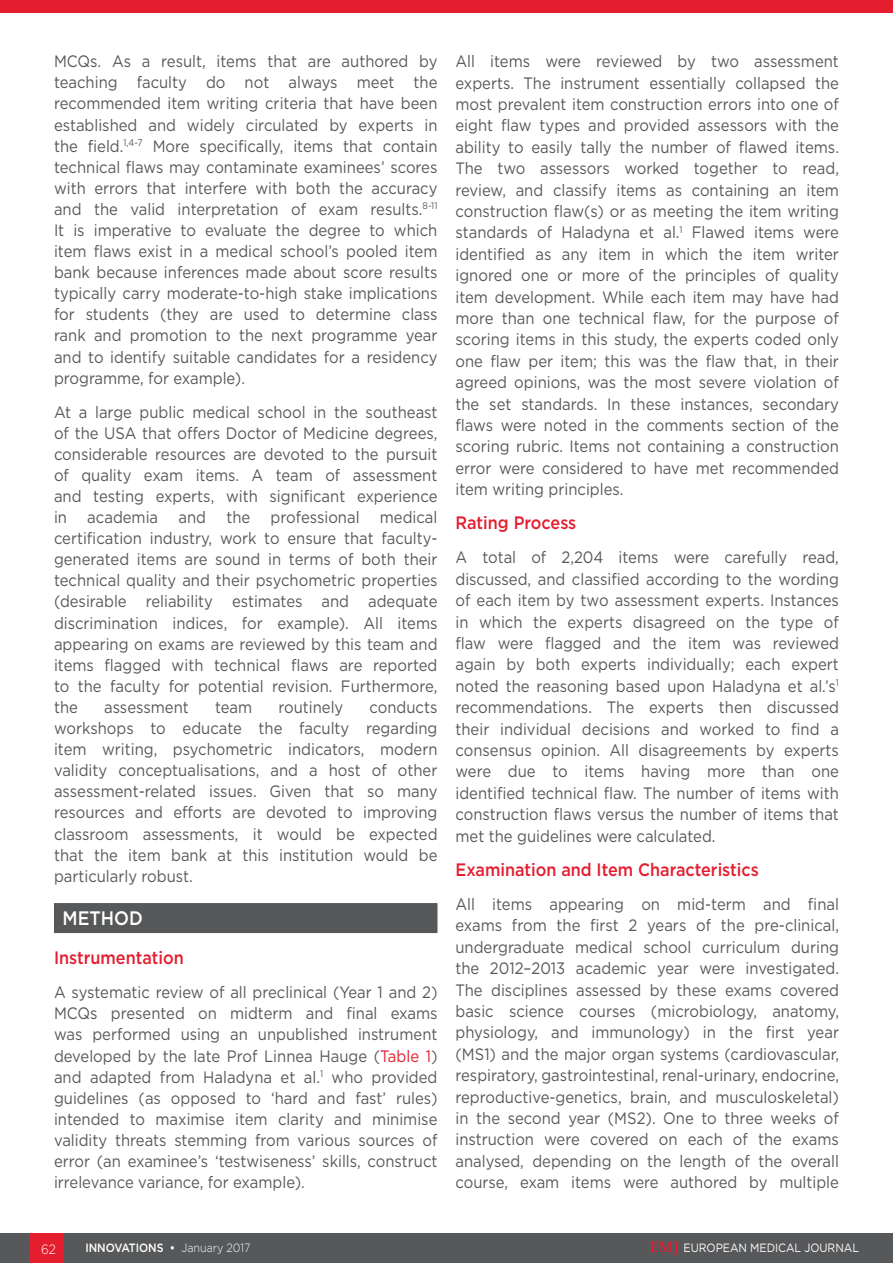
<style>
.page{position:relative;width:893px;height:1263px;background:#fff}
.page>*{position:absolute;margin:0;border:0;box-sizing:border-box;transform-origin:0 0}
._8__Heading_1{font:500 19.5px "Gotham";color:#fff;scale:.9 1}
._9__Heading_2{font:500 18px "Gotham";color:#e41d2f;scale:.9 1}
._11__Main_text{font:16.5px/21.1px "Gotham";color:#57585a;text-align:justify;scale:.9 1}
.t1{font:300 13.5px "Gotham";color:#fff;scale:.9 1}
.t2{font:12px "Gotham";letter-spacing:-.005em;color:#fff;scale:.9 1}
.t3{font:500 12px "Gotham";letter-spacing:-.005em;color:#fff;scale:.9 1}
.s1{color:#e41d2f}
.s2{font-weight:300}
.s3{font-family:"Palatino Linotype";font-weight:700;font-size:15px;color:#e41d2f}
</style>
<div class="page">
<div style="left:0;top:1233px;width:893px;height:30px;background:#57585a"></div>
<div style="left:30px;top:1233px;width:34px;height:30px;background:#e41d2f"></div>
<div style="left:54px;top:903px;width:383px;height:30px;background:#57585a"></div>
<div style="left:0;top:0;width:893px;height:12px;background:#e41d2f"></div>
<p class="_11__Main_text" style="left:54px;top:50px;width:428px">MCQs. As a result, items that are authored by teaching faculty do not always meet the recommended item writing criteria that have been established and widely circulated by experts in the field.<sup>1,4-7</sup> More specifically, items that contain technical flaws may contaminate examinees’ scores with errors that interfere with both the accuracy and the valid interpretation of exam results.<sup>8-11<br></sup>It is imperative to evaluate the degree to which item flaws exist in a medical school’s pooled item bank because inferences made about score results typically carry moderate-to-high stake implications for students (they are used to determine class rank and promotion to the next programme year and to identify suitable candidates for a residency programme, for example).</p>
<p class="_11__Main_text" style="left:54px;top:401px;width:428px">At a large public medical school in the southeast of the USA that offers Doctor of Medicine degrees, considerable resources are devoted to the pursuit of quality exam items. A team of assessment and testing experts, with significant experience in academia and the professional medical certification industry, work to ensure that faculty&shy;generated items are sound in terms of both their technical quality and their psychometric properties (desirable reliability estimates and adequate discrimination indices, for example). All items appearing on exams are reviewed by this team and items flagged with technical flaws are reported to the faculty for potential revision. Furthermore, the</p>
<p class="_11__Main_text" style="left:54px;top:696px;width:428px;text-indent:316px">conducts workshops to educate the faculty regarding item writing, psychometric indicators, modern validity conceptualisations, and a host of other assessment-related issues. Given that so many resources and efforts are devoted to improving classroom assessments, it would be expected that the item bank at this institution would be particularly robust.</p>
<p class="_8__Heading_1" style="left:63px;top:905px;width:91px">METHOD</p>
<p class="_9__Heading_2" style="left:54px;top:946px;width:146px">Instrumentation</p>
<p class="_11__Main_text" style="left:54px;top:981px;width:428px">A systematic review of all preclinical (Year 1 and 2)<br>MCQs presented on midterm and final exams was performed using an unpublished instrument developed by the late Prof Linnea Hauge (<span class="s1">Table 1</span>) and adapted from Haladyna et al.<sup>1</sup> who provided guidelines (as opposed to ‘hard and fast’ rules) intended to maximise item clarity and minimise validity threats stemming from various sources of error (an examinee’s ‘testwiseness’ skills, construct irrelevance variance, for example).</p>
<p class="_11__Main_text" style="left:104px;top:696px;width:96px">assessment</p>
<p class="_11__Main_text" style="left:215px;top:696px;width:43px">team</p>
<p class="_11__Main_text" style="left:278px;top:696px;width:74px">routinely</p>
<p class="_11__Main_text" style="left:455px;top:50px;width:428px">All items were reviewed by two assessment experts. The instrument essentially collapsed the most prevalent item construction errors into one of eight flaw types and provided assessors with the ability to easily tally the number of flawed items.<br>The two assessors worked together to read, review, and classify items as containing an item construction flaw(s) or as meeting the item writing standards of Haladyna et al.<sup>1</sup> Flawed items were identified as any item in which the item writer ignored one or more of the principles of quality item development. While each item may have had more than one technical flaw, for the purpose of scoring items in this study, the experts coded only one flaw per item; this was the flaw that, in their agreed opinions, was the most severe violation of the set standards. In these instances, secondary flaws were noted in the comments section of the scoring rubric. Items not containing a construction error were considered to have met recommended item writing principles.</p>
<p class="_9__Heading_2" style="left:455px;top:511px;width:136px">Rating Process</p>
<p class="_11__Main_text" style="left:455px;top:547px;width:428px">A total of 2,204 items were carefully read, discussed, and classified according to the wording of each item by two assessment experts. Instances in which the experts disagreed on the type of flaw were flagged and the item was reviewed again by both experts individually; each expert noted the reasoning based upon Haladyna et al.’s<sup>1 </sup>recommendations. The experts then discussed their individual decisions and worked to find a consensus opinion. All disagreements by experts were due to items having more than one identified technical flaw. The number of items with construction flaws versus the number of items that met the guidelines were calculated.</p>
<p class="_9__Heading_2" style="left:455px;top:858px;width:339px">Examination and Item Characteristics</p>
<p class="_11__Main_text" style="left:455px;top:893px;width:428px">All items appearing on mid-term and final exams from the first 2 years of the pre-clinical, undergraduate medical school curriculum during the 2012–2013 academic year were investigated.<br>The disciplines assessed by these exams covered basic science courses (microbiology, anatomy, physiology, and immunology) in the first year (MS1) and the major organ systems (cardiovascular, respiratory, gastrointestinal, renal-urinary, endocrine, reproductive-genetics, brain, and musculoskeletal) in the second year (MS2). One to three weeks of instruction were covered on each of the exams analysed, depending on the length of the overall course, exam items were authored by multiple</p>
<p class="t1" style="left:41px;top:1240px;width:18px">62</p>
<p class="t3" style="left:85px;top:1240px;width:185px">INNOVATIONS • <span class="s2">January 2017</span></p>
<p class="t2" style="left:650px;top:1240px;width:234px"><span class="s3">EMJ</span> EUROPEAN MEDICAL JOURNAL</p>
</div>
